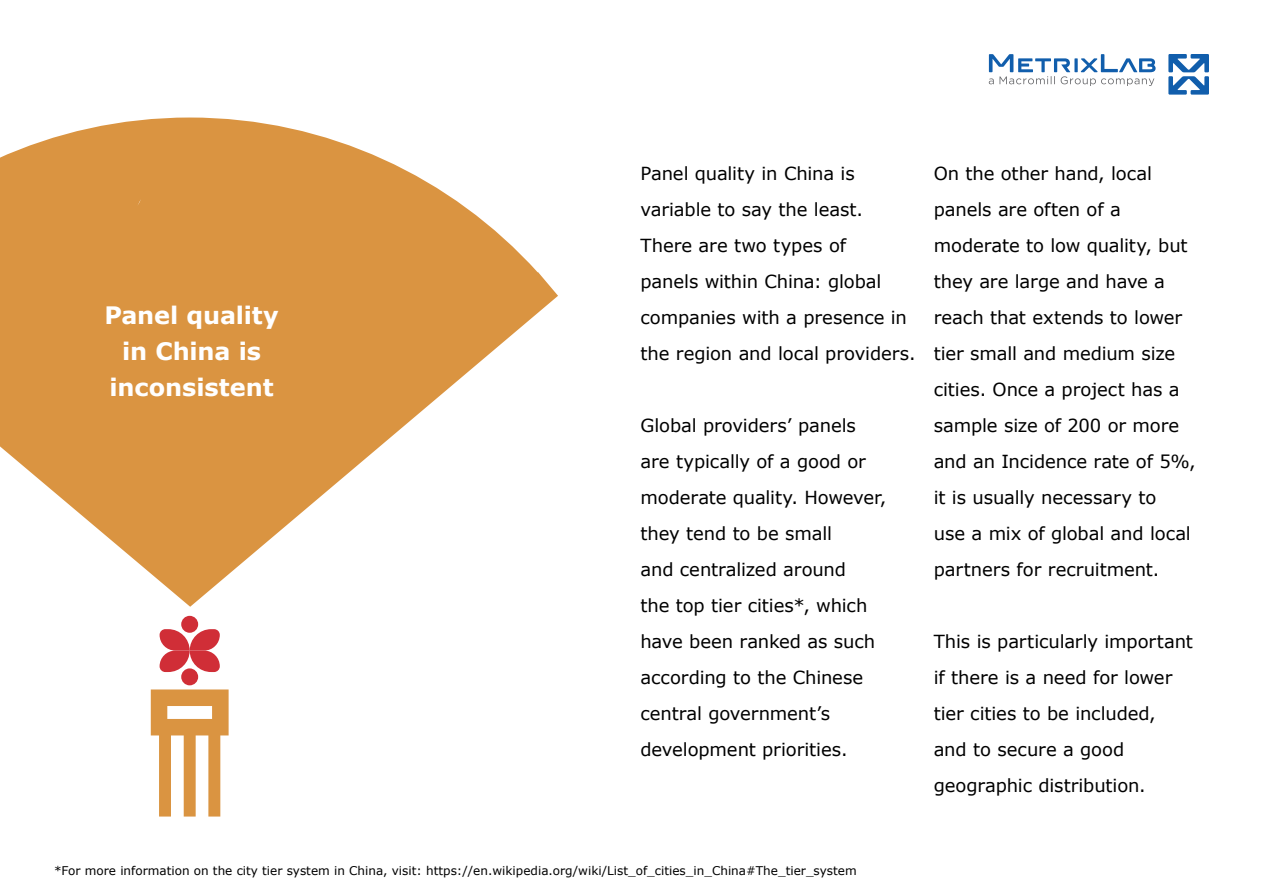
<style>
.page{position:relative;width:1263px;height:893px;background:#fff}
.page>*{position:absolute;margin:0;border:0;box-sizing:border-box;transform-origin:0 0}
.t1{font:700 24px/36px "Verdana";letter-spacing:-.005em;color:#fff;text-align:center}
.t2{font:18px/36px "Verdana";letter-spacing:-.005em;color:#000}
.t3{font:12px "Verdana";color:#000}
</style>
<div class="page">
<svg style="left:160px;top:629px;width:60px;height:43px"></svg>
<div style="left:181px;top:668px;width:17px;height:17px;background:#d02e37;border-radius:50%"></div>
<div style="left:181px;top:616px;width:17px;height:17px;background:#d02e37;border-radius:50%"></div>
<svg style="left:151px;top:689px;width:78px;height:127px"></svg>
<svg style="left:0;top:118px;width:558px;height:489px;fill:#da9441"></svg>
<svg style="left:1168px;top:54px;width:41px;height:41px"></svg>
<svg style="left:989px;top:54px;width:166px;height:32px"></svg>
<h1 class="t1" style="left:104px;top:297px;width:176px">Panel quality in China is inconsistent</h1>
<p class="t2" style="left:640px;top:156px;width:277px">Panel quality in China is variable to say the least.<br>There are two types of<br>panels within China: global companies with a presence in the region and local providers.</p>
<p class="t2" style="left:640px;top:408px;width:247px">Global providers’ panels are typically of a good or moderate quality. However, they tend to be small<br>and centralized around<br>the top tier cities*, which have been ranked as such according to the Chinese central government’s development priorities.</p>
<p class="t2" style="left:934px;top:156px;width:263px">On the other hand, local panels are often of a moderate to low quality, but they are large and have a reach that extends to lower tier small and medium size cities. Once a project has a sample size of 200 or more and an Incidence rate of 5%, it is usually necessary to<br>use a mix of global and local partners for recruitment.</p>
<p class="t2" style="left:934px;top:624px;width:261px">This is particularly important if there is a need for lower tier cities to be included, and to secure a good geographic distribution.</p>
<p class="t3" style="left:54px;top:863px;width:804px">*For more information on the city tier system in China, visit: https://en.wikipedia.org/wiki/List_of_cities_in_China#The_tier_system</p>
</div>
